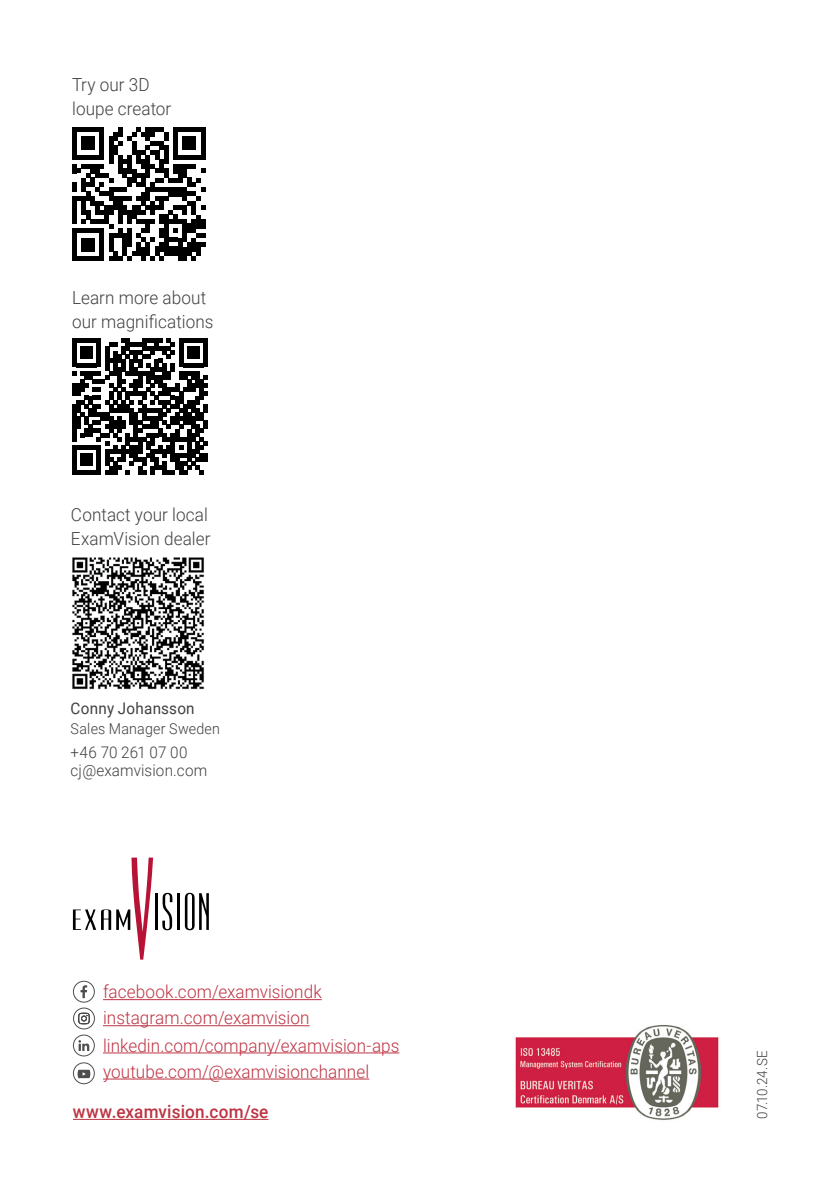
<style>
.page{position:relative;width:840px;height:1191px;background:#fff}
.page>*{position:absolute;margin:0;border:0;box-sizing:border-box;transform-origin:0 0}
.t1{font:300 18px/26.4px "Roboto";letter-spacing:.005em;color:#bd3443;scale:.95 1}
.t2{font:300 18px/23.8px "Roboto";letter-spacing:.005em;color:#414042;scale:.95 1}
.t3{font:500 18px "Roboto";letter-spacing:.01em;color:#bd3443;scale:.95 1}
.t4{font:300 16px/17.8px "Roboto";letter-spacing:.005em;color:#414042;scale:.95 1}
.t5{font:16px "Roboto";letter-spacing:.015em;color:#414042;scale:.95 1}
.t6{font:300 15px "Roboto";letter-spacing:.015em;color:#414042;scale:.95 1}
.t7{font:300 14px "Roboto";letter-spacing:.005em;color:#414042;scale:.95 1}
</style>
<div class="page">
<svg style="left:73px;top:857px;width:80px;height:102px"></svg>
<hr style="left:155px;top:893px;width:2px;height:37px;background:#000">
<svg style="left:162px;top:893px;width:10px;height:37px"></svg>
<svg style="left:185px;top:892px;width:24px;height:38px"></svg>
<hr style="left:177px;top:893px;width:3px;height:37px;background:#000">
<img style="left:515px;top:1025px;width:204px;height:95px">
<div style="left:72px;top:127px;width:5px;height:9px;background:#000"></div>
<div style="left:72px;top:136px;width:5px;height:10px;background:#000"></div>
<div style="left:72px;top:146px;width:5px;height:13px;background:#000"></div>
<div style="left:72px;top:164px;width:5px;height:9px;background:#000"></div>
<div style="left:72px;top:182px;width:5px;height:10px;background:#000"></div>
<div style="left:72px;top:196px;width:5px;height:28px;background:#000"></div>
<div style="left:72px;top:228px;width:5px;height:33px;background:#000"></div>
<svg style="left:77px;top:127px;width:128px;height:134px"></svg>
<svg style="left:72px;top:338px;width:136px;height:136px"></svg>
<img style="left:72px;top:557px;width:132px;height:133px">
<hr style="left:103px;top:999px;width:218px;height:1px;background:#bd3443">
<hr style="left:103px;top:1025px;width:206px;height:1px;background:#bd3443">
<hr style="left:103px;top:1052px;width:296px;height:1px;background:#bd3443">
<hr style="left:103px;top:1078px;width:266px;height:1px;background:#bd3443">
<svg style="left:80px;top:985px;width:7px;height:13px"></svg>
<div style="left:73px;top:981px;width:22px;height:21px;border:1px solid #4d4d4f;border-radius:50%"></div>
<svg style="left:78px;top:1012px;width:12px;height:12px"></svg>
<div style="left:73px;top:1007px;width:22px;height:22px;border:1px solid #4d4d4f;border-radius:50%"></div>
<hr style="left:73px;top:1119px;width:195px;height:1px;background:#bd3443">
<div style="left:73px;top:1034px;width:22px;height:22px;border:1px solid #4d4d4f;border-radius:50%"></div>
<svg style="left:78px;top:1040px;width:11px;height:11px"></svg>
<div style="left:73px;top:1062px;width:22px;height:22px;border:1px solid #4d4d4f;border-radius:50%"></div>
<svg style="left:78px;top:1069px;width:12px;height:9px"></svg>
<p class="t2" style="left:72px;top:72px;width:106px">Try our 3D loupe creator</p>
<p class="t2" style="left:72px;top:285px;width:150px">Learn more about our magnifications</p>
<p class="t2" style="left:71px;top:502px;width:148px">Contact your local<br>ExamVision dealer</p>
<p class="t5" style="left:71px;top:697px;width:132px">Conny Johansson</p>
<p class="t6" style="left:71px;top:718px;width:159px">Sales Manager Sweden</p>
<p class="t4" style="left:71px;top:742px;width:145px">+46 70 261 07 00 cj@examvision.com</p>
<p class="t1" style="left:103px;top:978px;width:313px">facebook.com/examvisiondk instagram.com/examvision linkedin.com/company/examvision-aps youtube.com/@examvisionchannel</p>
<p class="t3" style="left:73px;top:1099px;width:207px">www.examvision.com/se</p>
<p class="t7" style="left:752px;top:1119px;width:73px;rotate:-90deg">07.10.24.SE</p>
</div>
